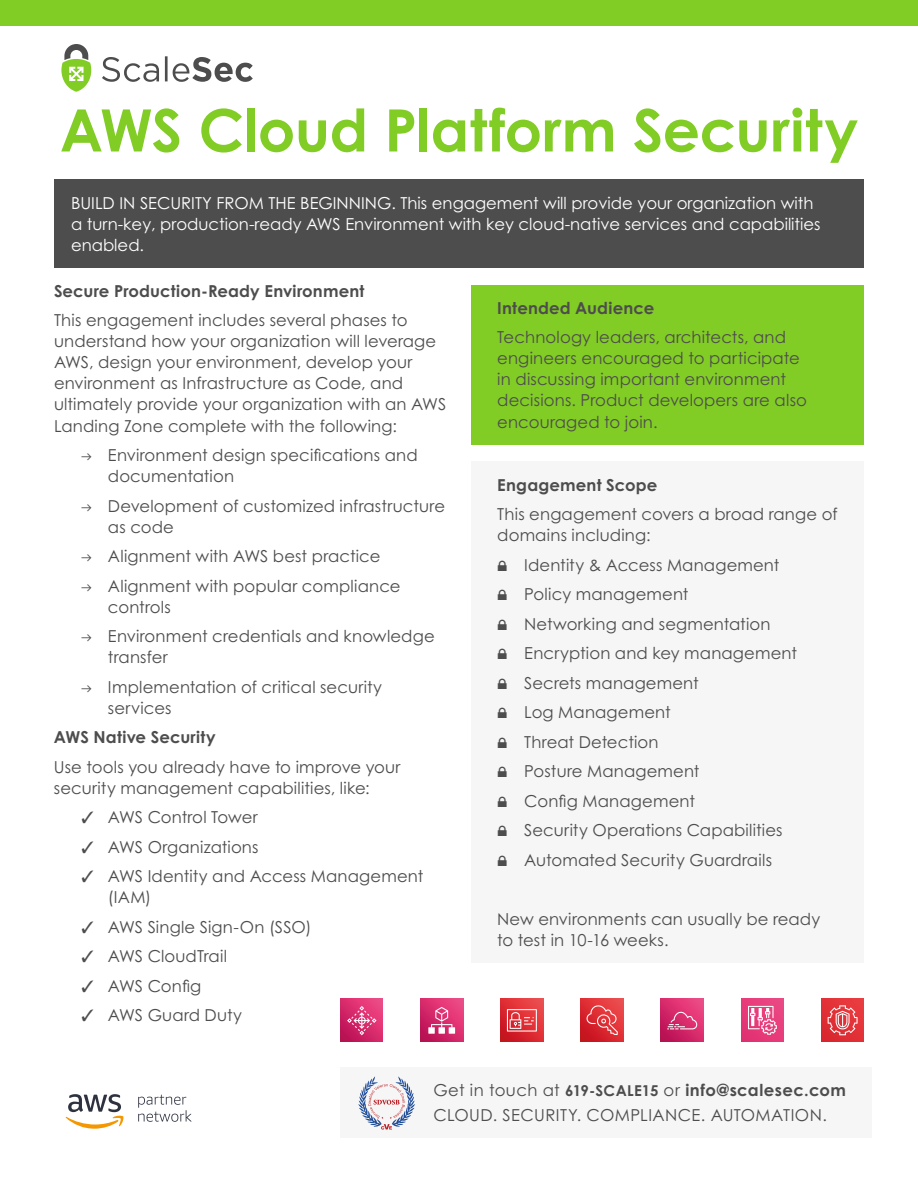
<style>
.page{position:relative;width:918px;height:1188px;background:#fff}
.page>*{position:absolute;margin:0;border:0;box-sizing:border-box;transform-origin:0 0}
.t1{font:700 58.5px "Century Gothic Pro";letter-spacing:-.005em;color:#82cc26}
.t2{font:16.5px/29.5px "Century Gothic Pro";letter-spacing:.01em;color:#4d4d4d}
.t3{font:16.5px/21px "Century Gothic Pro";color:#fff}
.t4{font:700 16.5px "Century Gothic Pro";letter-spacing:.01em;color:#4d4d4d}
.s1{font-weight:700;font-size:15px}
.s2{font-weight:700}
</style>
<div class="page">
<div style="left:0;top:0;width:918px;height:26px;background:#82cc26"></div>
<svg style="left:102px;top:56px;width:151px;height:26px"></svg>
<svg style="left:61px;top:44px;width:30px;height:48px"></svg>
<div style="left:340px;top:1067px;width:531px;height:71px;background:#f6f6f6"></div>
<svg style="left:358px;top:1076px;width:57px;height:54px"></svg>
<svg style="left:66px;top:1094px;width:58px;height:35px"></svg>
<svg style="left:138px;top:1095px;width:54px;height:27px"></svg>
<div style="left:472px;top:285px;width:392px;height:159px;background:#82cc26"></div>
<div style="left:472px;top:462px;width:392px;height:501px;background:#f6f6f6"></div>
<div style="left:54px;top:180px;width:810px;height:88px;background:#4d4d4d"></div>
<svg style="left:420px;top:999px;width:43px;height:43px"></svg>
<svg style="left:428px;top:1007px;width:27px;height:27px"></svg>
<svg style="left:340px;top:999px;width:43px;height:43px"></svg>
<svg style="left:347px;top:1006px;width:30px;height:29px"></svg>
<svg style="left:501px;top:999px;width:42px;height:43px"></svg>
<svg style="left:507px;top:1009px;width:30px;height:23px"></svg>
<svg style="left:581px;top:999px;width:42px;height:43px"></svg>
<svg style="left:587px;top:1005px;width:31px;height:30px"></svg>
<svg style="left:661px;top:999px;width:43px;height:43px"></svg>
<svg style="left:667px;top:1011px;width:30px;height:18px"></svg>
<div style="left:741px;top:999px;width:43px;height:43px;background:#e83c7a"></div>
<svg style="left:748px;top:1006px;width:29px;height:29px"></svg>
<div style="left:821px;top:999px;width:43px;height:43px;background:#e13136"></div>
<svg style="left:828px;top:1005px;width:30px;height:30px"></svg>
<h1 class="t1" style="left:60px;top:94px;width:800px">AWS Cloud Platform Security</h1>
<p class="t3" style="left:71px;top:192px;width:751px">BUILD IN SECURITY FROM THE BEGINNING. This engagement will provide your organization with a turn-key, production-ready AWS Environment with key cloud-native services and capabilities enabled.</p>
<p class="t4" style="left:54px;top:281px;width:312px">Secure Production-Ready Environment</p>
<p class="t2" style="left:54px;top:310px;width:394px;line-height:21px">This engagement includes several phases to understand how your organization will leverage AWS, design your environment, develop your environment as Infrastructure as Code, and ultimately provide your organization with an AWS Landing Zone complete with the following:</p>
<p class="t2" style="left:108px;top:444px;width:311px;line-height:21px">Environment design specifications and documentation</p>
<p class="t2" style="left:108px;top:495px;width:339px;line-height:21px">Development of customized infrastructure as code</p>
<p class="t2" style="left:108px;top:541px;width:294px">Alignment with AWS best practice<br>Alignment with popular compliance</p>
<p class="t2" style="left:108px;top:592px;width:328px">controls<br>Environment credentials and knowledge</p>
<p class="t2" style="left:108px;top:642px;width:276px">transfer<br>Implementation of critical security</p>
<p class="t2" style="left:108px;top:693px;width:65px">services</p>
<p class="t4" style="left:54px;top:727px;width:163px">AWS Native Security</p>
<p class="t2" style="left:54px;top:756px;width:348px;line-height:21px">Use tools you already have to improve your security management capabilities, like:</p>
<p class="t2" style="left:108px;top:802px;width:317px">AWS Control Tower<br>AWS Organizations<br>AWS Identity and Access Management</p>
<p class="t2" style="left:108px;top:882px;width:205px">(IAM)<br>AWS Single Sign-On (SSO)<br>AWS CloudTrail<br>AWS Config<br>AWS Guard Duty</p>
<p class="t4" style="left:497px;top:298px;width:158px">Intended Audience</p>
<p class="t2" style="left:497px;top:327px;width:311px;line-height:21px">Technology leaders, architects, and engineers encouraged to participate in discussing important environment decisions. Product developers are also encouraged to join.</p>
<p class="t4" style="left:497px;top:474px;width:162px">Engagement Scope</p>
<p class="t2" style="left:497px;top:504px;width:342px;line-height:21px">This engagement covers a broad range of domains including:</p>
<p class="t2" style="left:524px;top:550px;width:274px">Identity &amp; Access Management<br>Policy management<br>Networking and segmentation<br>Encryption and key management<br>Secrets management<br>Log Management<br>Threat Detection<br>Posture Management<br>Config Management<br>Security Operations Capabilities<br>Automated Security Guardrails</p>
<p class="t2" style="left:497px;top:908px;width:324px;line-height:21px">New environments can usually be ready to test in 10-16 weeks.</p>
<p class="t2" style="left:433px;top:1078px;width:414px;line-height:24.8px">Get in touch at <span class="s1">619-SCALE15</span> or <span class="s2">info@scalesec.com<br></span>CLOUD. SECURITY. COMPLIANCE. AUTOMATION.</p>
</div>
